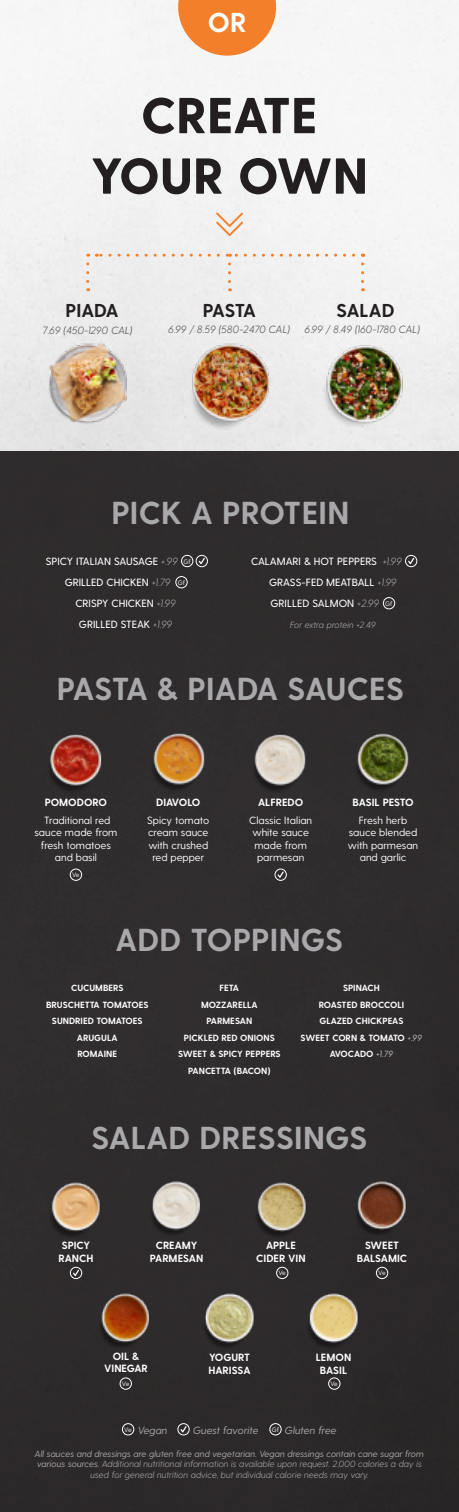
<style>
.page{position:relative;width:459px;height:1512px;background:#fff}
.page>*{position:absolute;margin:0;border:0;box-sizing:border-box;transform-origin:0 0}
.t1{font:800 50.4px "Greycliff CF";color:#231f20}
.t2{font:700 31.8px "Greycliff CF";letter-spacing:.01em;color:#a9a8aa}
.t3{font:700 27.3px "Greycliff CF";color:#fff}
.t4{font:700 18.6px "Greycliff CF";color:#231f20}
.t5{font:10.5px/12.6px "Greycliff CF";color:#fff;text-align:center}
.t6{font:500 10.5px "Greycliff CF";color:#fff}
.t7{font:700 10.5px "Greycliff CF";color:#fff}
.t8{font:italic 300 10.5px "Greycliff CF";color:#54555a}
.t9{font:italic 10.5px "Greycliff CF";letter-spacing:-.005em;color:#a9a8aa}
.t10{font:700 10.5px "Greycliff CF";letter-spacing:-.03em;color:#fff}
.t11{font:italic 300 9px/10.8px "Greycliff CF";color:#a9a8aa;text-align:center}
.t12{font:700 9px "Greycliff CF";color:#fff}
.t13{font:6.45px "Greycliff CF";letter-spacing:-.09em;color:#fff}
.s1{font-weight:300;font-style:italic;color:#a9a8aa}
.s2{font-weight:500;font-style:italic;color:#a9a8aa}
.s3{font-weight:400}
</style>
<div class="page">
<img style="left:0;top:0;width:459px;height:451px">
<div style="left:0;top:451px;width:459px;height:1061px;background:#2f2c2c"></div>
<img style="left:50px;top:734px;width:52px;height:57px">
<img style="left:153px;top:733px;width:52px;height:56px">
<img style="left:254px;top:734px;width:52px;height:56px">
<img style="left:357px;top:733px;width:52px;height:57px">
<img style="left:51px;top:1182px;width:49px;height:54px">
<img style="left:357px;top:1181px;width:49px;height:54px">
<img style="left:101px;top:1293px;width:48px;height:54px">
<img style="left:152px;top:1181px;width:48px;height:53px">
<img style="left:257px;top:1182px;width:49px;height:54px">
<img style="left:309px;top:1293px;width:49px;height:55px">
<div style="left:276px;top:1267px;width:12px;height:12px;border:1px solid #fff;border-radius:50%"></div>
<div style="left:120px;top:1378px;width:12px;height:11px;border:1px solid #fff;border-radius:50%"></div>
<div style="left:70px;top:869px;width:12px;height:12px;border:1px solid #fff;border-radius:50%"></div>
<svg style="left:178px;top:0;width:98px;height:56px"></svg>
<img style="left:323px;top:337px;width:82px;height:90px">
<img style="left:184px;top:343px;width:93px;height:87px">
<img style="left:43px;top:343px;width:89px;height:87px">
<svg style="left:86px;top:264px;width:3px;height:27px"></svg>
<svg style="left:96px;top:254px;width:258px;height:3px"></svg>
<svg style="left:228px;top:264px;width:3px;height:27px"></svg>
<svg style="left:361px;top:264px;width:3px;height:27px"></svg>
<svg style="left:216px;top:213px;width:27px;height:23px"></svg>
<div style="left:181px;top:555px;width:12px;height:12px;border:1px solid #fff;border-radius:50%"></div>
<div style="left:176px;top:576px;width:11px;height:12px;border:1px solid #fff;border-radius:50%"></div>
<div style="left:383px;top:597px;width:12px;height:12px;border:1px solid #fff;border-radius:50%"></div>
<div style="left:70px;top:1267px;width:12px;height:12px;border:1px solid #fff;border-radius:50%"></div>
<svg style="left:73px;top:1270px;width:6px;height:6px"></svg>
<div style="left:328px;top:1378px;width:12px;height:11px;border:1px solid #fff;border-radius:50%"></div>
<div style="left:376px;top:1267px;width:12px;height:12px;border:1px solid #fff;border-radius:50%"></div>
<div style="left:122px;top:1423px;width:12px;height:12px;border:1px solid #fff;border-radius:50%"></div>
<div style="left:178px;top:1423px;width:11px;height:12px;border:1px solid #fff;border-radius:50%"></div>
<svg style="left:181px;top:1426px;width:6px;height:6px"></svg>
<div style="left:270px;top:1423px;width:11px;height:12px;border:1px solid #fff;border-radius:50%"></div>
<div style="left:196px;top:555px;width:12px;height:12px;border:1px solid #fff;border-radius:50%"></div>
<svg style="left:199px;top:558px;width:6px;height:6px"></svg>
<div style="left:405px;top:555px;width:12px;height:12px;border:1px solid #fff;border-radius:50%"></div>
<svg style="left:408px;top:558px;width:6px;height:6px"></svg>
<div style="left:275px;top:869px;width:12px;height:12px;border:1px solid #fff;border-radius:50%"></div>
<svg style="left:278px;top:872px;width:6px;height:6px"></svg>
<img style="left:205px;top:1293px;width:49px;height:54px">
<p class="t3" style="left:208px;top:7px;width:40px">OR</p>
<p class="t1" style="left:141px;top:85px;width:178px">CREATE</p>
<p class="t1" style="left:91px;top:146px;width:279px">YOUR OWN</p>
<p class="t4" style="left:65px;top:300px;width:55px">PIADA</p>
<p class="t4" style="left:203px;top:300px;width:55px">PASTA</p>
<p class="t4" style="left:336px;top:300px;width:60px">SALAD</p>
<p class="t8" style="left:43px;top:324px;width:92px">7.69 (450-1290 CAL)</p>
<p class="t8" style="left:169px;top:324px;width:123px">6.99 / 8.59 (580-2470 CAL)</p>
<p class="t8" style="left:305px;top:324px;width:117px">6.99 / 8.49 (160-1780 CAL)</p>
<p class="t2" style="left:111px;top:494px;width:239px">PICK A PROTEIN</p>
<p class="t6" style="left:46px;top:555px;width:134px">SPICY ITALIAN SAUSAGE <span class="s1">+.99</span></p>
<p class="t6" style="left:65px;top:576px;width:108px">GRILLED CHICKEN <span class="s1">+1.79</span></p>
<p class="t6" style="left:75px;top:597px;width:102px">CRISPY CHICKEN <span class="s1">+1.99</span></p>
<p class="t6" style="left:79px;top:618px;width:95px">GRILLED STEAK <span class="s1">+1.99</span></p>
<p class="t6" style="left:251px;top:555px;width:152px">CALAMARI &amp; HOT PEPPERS <span class="s1">+1.99</span></p>
<p class="t6" style="left:269px;top:576px;width:129px">GRASS-FED MEATBALL <span class="s1">+1.99</span></p>
<p class="t6" style="left:271px;top:597px;width:110px">GRILLED SALMON <span class="s1">+2.99</span></p>
<p class="t11" style="left:290px;top:619px;width:87px">For extra protein +2.49</p>
<p class="t13" style="left:183px;top:558px;width:9px">Gf</p>
<p class="t13" style="left:178px;top:579px;width:9px">Gf</p>
<p class="t13" style="left:385px;top:600px;width:9px">Gf</p>
<p class="t2" style="left:57px;top:670px;width:349px">PASTA &amp; PIADA SAUCES</p>
<p class="t7" style="left:45px;top:796px;width:64px">POMODORO</p>
<p class="t5" style="left:34px;top:813px;width:84px">Traditional red sauce made from</p>
<p class="t5" style="left:41px;top:839px;width:72px">fresh tomatoes and basil</p>
<p class="t13" style="left:72px;top:871px;width:9px">Ve</p>
<p class="t10" style="left:156px;top:796px;width:46px">DIAVOLO</p>
<p class="t5" style="left:147px;top:813px;width:64px;text-align:left">Spicy tomato cream sauce</p>
<p class="t5" style="left:148px;top:839px;width:61px">with crushed</p>
<p class="t5" style="left:152px;top:851px;width:54px">red pepper</p>
<p class="t7" style="left:258px;top:796px;width:47px">ALFREDO</p>
<p class="t5" style="left:249px;top:813px;width:65px">Classic Italian white sauce made from</p>
<p class="t5" style="left:257px;top:851px;width:49px">parmesan</p>
<p class="t7" style="left:353px;top:796px;width:62px">BASIL PESTO</p>
<p class="t5" style="left:359px;top:813px;width:50px">Fresh herb</p>
<p class="t5" style="left:348px;top:826px;width:72px;text-align:left">sauce blended with parmesan</p>
<p class="t5" style="left:360px;top:851px;width:48px">and garlic</p>
<p class="t2" style="left:116px;top:921px;width:229px">ADD TOPPINGS</p>
<p class="t12" style="left:71px;top:983px;width:54px">CUCUMBERS</p>
<p class="t12" style="left:46px;top:999px;width:104px">BRUSCHETTA TOMATOES</p>
<p class="t12" style="left:52px;top:1016px;width:92px">SUNDRIED TOMATOES</p>
<p class="t12" style="left:77px;top:1032px;width:42px">ARUGULA</p>
<p class="t12" style="left:77px;top:1049px;width:41px">ROMAINE</p>
<p class="t12" style="left:220px;top:983px;width:21px">FETA</p>
<p class="t12" style="left:201px;top:999px;width:58px">MOZZARELLA</p>
<p class="t12" style="left:206px;top:1016px;width:47px">PARMESAN</p>
<p class="t12" style="left:184px;top:1032px;width:92px">PICKLED RED ONIONS</p>
<p class="t12" style="left:178px;top:1049px;width:104px">SWEET &amp; SPICY PEPPERS</p>
<p class="t12" style="left:188px;top:1065px;width:84px">PANCETTA (BACON)</p>
<p class="t12" style="left:343px;top:983px;width:38px">SPINACH</p>
<p class="t12" style="left:319px;top:999px;width:87px">ROASTED BROCCOLI</p>
<p class="t12" style="left:319px;top:1016px;width:85px">GLAZED CHICKPEAS</p>
<p class="t12" style="left:301px;top:1032px;width:123px">SWEET CORN &amp; TOMATO <span class="s2">+.99</span></p>
<p class="t12" style="left:330px;top:1049px;width:65px">AVOCADO <span class="s2">+1.79</span></p>
<p class="t2" style="left:91px;top:1119px;width:278px">SALAD DRESSINGS</p>
<p class="t7" style="left:62px;top:1239px;width:30px">SPICY</p>
<p class="t7" style="left:59px;top:1252px;width:37px">RANCH</p>
<p class="t7" style="left:156px;top:1239px;width:43px">CREAMY</p>
<p class="t7" style="left:150px;top:1252px;width:55px">PARMESAN</p>
<p class="t7" style="left:266px;top:1239px;width:31px">APPLE</p>
<p class="t7" style="left:256px;top:1252px;width:51px">CIDER VIN</p>
<p class="t13" style="left:278px;top:1269px;width:9px">Ve</p>
<p class="t7" style="left:365px;top:1239px;width:36px">SWEET</p>
<p class="t7" style="left:357px;top:1252px;width:52px">BALSAMIC</p>
<p class="t13" style="left:378px;top:1269px;width:9px">Ve</p>
<p class="t7" style="left:113px;top:1350px;width:28px">OIL &amp;</p>
<p class="t7" style="left:104px;top:1362px;width:45px">VINEGAR</p>
<p class="t13" style="left:122px;top:1380px;width:9px">Ve</p>
<p class="t7" style="left:209px;top:1351px;width:42px">YOGURT</p>
<p class="t7" style="left:208px;top:1364px;width:44px">HARISSA</p>
<p class="t7" style="left:316px;top:1351px;width:37px">LEMON</p>
<p class="t7" style="left:320px;top:1364px;width:29px">BASIL</p>
<p class="t13" style="left:331px;top:1380px;width:9px">Ve</p>
<p class="t13" style="left:124px;top:1425px;width:9px">Ve</p>
<p class="t9" style="left:138px;top:1424px;width:31px">Vegan</p>
<p class="t9" style="left:193px;top:1424px;width:67px">Guest favorite</p>
<p class="t13" style="left:272px;top:1426px;width:9px">Gf</p>
<p class="t9" style="left:285px;top:1424px;width:53px">Gluten free</p>
<p class="t11" style="left:35px;top:1448px;width:391px"><span class="s3">All sauces and dressings are gluten free and vegetarian. Vegan dressings contain cane sugar from various sources.</span> Additional nutritional information is available upon request. 2,000 calories a day is used for general nutrition advice, but individual calorie needs may vary.</p>
</div>
